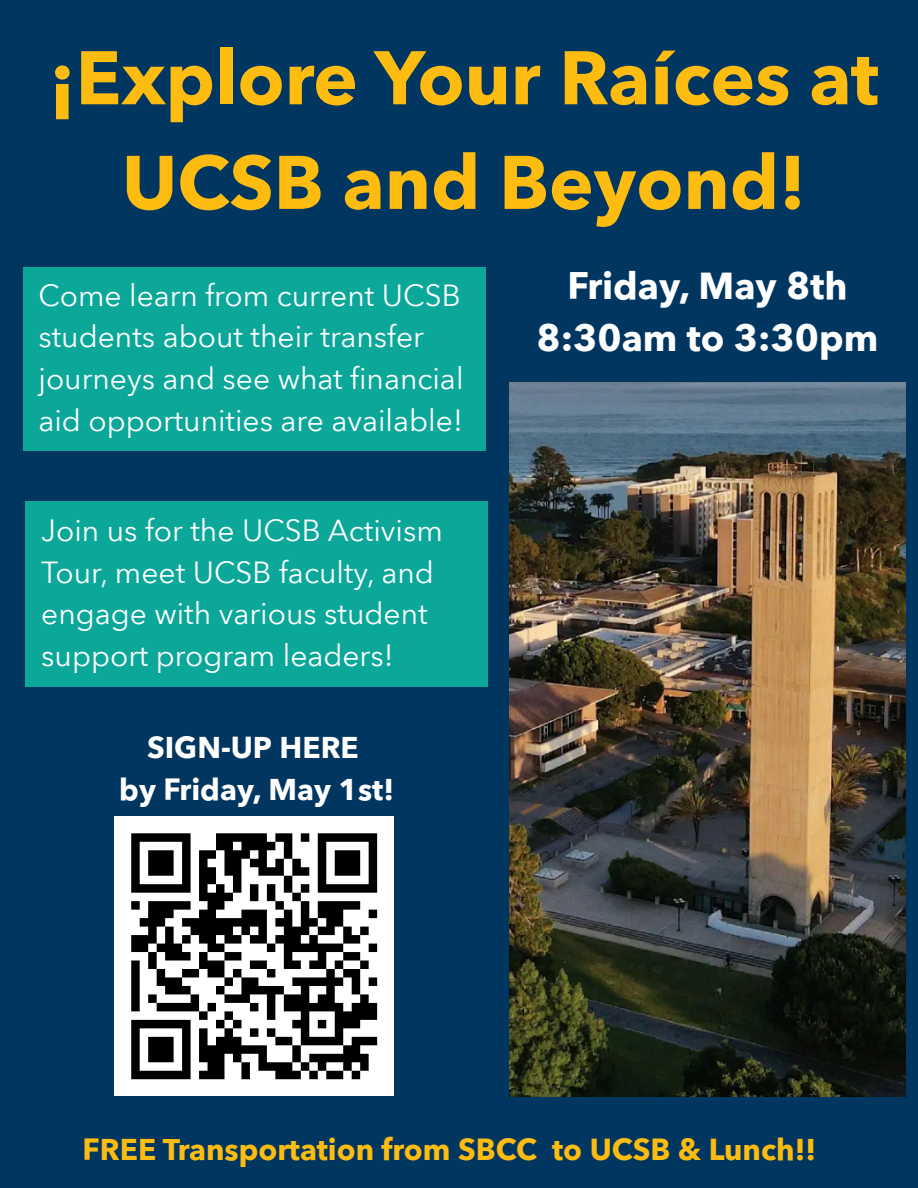
<style>
.page{position:relative;width:918px;height:1188px;background:#003660}
.page>*{position:absolute;margin:0;border:0;box-sizing:border-box;transform-origin:0 0}
.t1{font:700 75px/104.7px "Avenir Next Arabic";color:#febc11;text-align:center}
.t2{font:700 37.5px/51.8px "Avenir Next Arabic";color:#fff;text-align:center}
.t3{font:30px/41.7px "Avenir Next Arabic";color:#fff}
.t4{font:700 30px "Avenir Next Arabic";color:#febc11}
.t5{font:700 30px/41.7px "Avenir Next Arabic";color:#fff;text-align:center}
</style>
<div class="page">
<img style="left:510px;top:383px;width:396px;height:713px">
<div style="left:23px;top:267px;width:462px;height:184px;background:#0ba89a"></div>
<div style="left:25px;top:501px;width:463px;height:186px;background:#0ba89a"></div>
<div style="left:114px;top:816px;width:280px;height:280px;background:#fff"></div>
<svg style="left:131px;top:833px;width:247px;height:247px"></svg>
<h1 class="t1" style="left:49px;top:26px;width:831px">¡Explore Your Raíces at<br>UCSB and Beyond!</h1>
<p class="t3" style="left:38px;top:275px;width:427px">Come learn from current UCSB students about their transfer journeys and see what financial aid opportunities are available!</p>
<p class="t3" style="left:41px;top:510px;width:403px">Join us for the UCSB Activism<br>Tour, meet UCSB faculty, and engage with various student support program leaders!</p>
<h3 class="t5" style="left:119px;top:727px;width:276px">SIGN-UP HERE<br>by Friday, May 1st!</h3>
<h2 class="t2" style="left:537px;top:260px;width:343px">Friday, May 8th<br>8:30am to 3:30pm</h2>
<h3 class="t4" style="left:83px;top:1132px;width:735px">FREE Transportation from SBCC to UCSB &amp; Lunch!!</h3>
</div>
